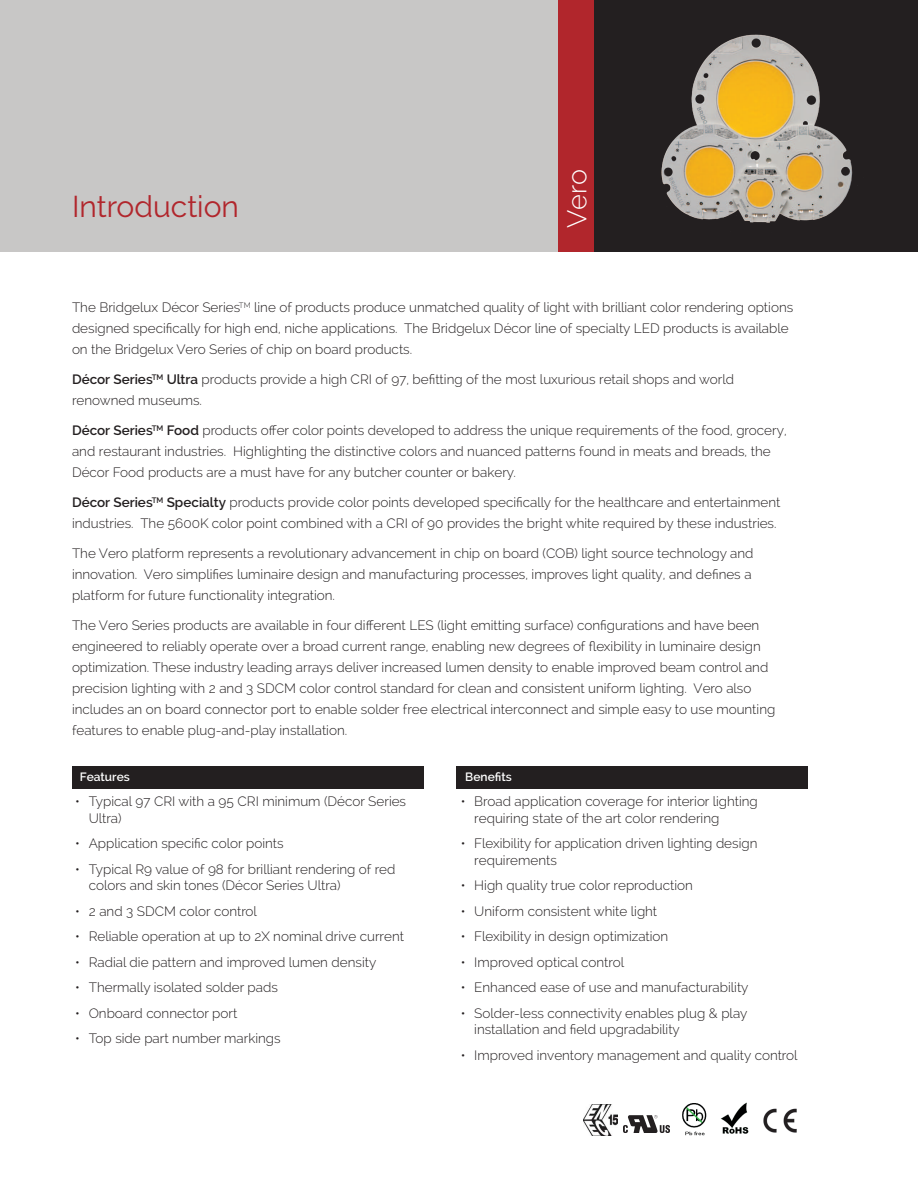
<style>
.page{position:relative;width:918px;height:1188px;background:#fff}
.page>*{position:absolute;margin:0;border:0;box-sizing:border-box;transform-origin:0 0}
.t1{font:30px "Raleway";color:#b1262c}
.t2{font:300 27px "Raleway";color:#fff}
.t3{font:300 13.5px/21px "Raleway";color:#231f20}
.t4{font:600 12px "Raleway";color:#fff}
.s1{font-weight:600}
</style>
<div class="page">
<div style="left:0;top:0;width:918px;height:252px;background:#c8c7c6"></div>
<div style="left:594px;top:0;width:324px;height:252px;background:#231f20"></div>
<img style="left:661px;top:34px;width:192px;height:189px">
<div style="left:558px;top:0;width:36px;height:252px;background:#b1262c"></div>
<div style="left:72px;top:766px;width:351px;height:22px;background:#231f20"></div>
<div style="left:456px;top:766px;width:351px;height:22px;background:#231f20"></div>
<img style="left:763px;top:1108px;width:34px;height:25px">
<img style="left:720px;top:1102px;width:29px;height:32px">
<img style="left:682px;top:1103px;width:25px;height:33px">
<img style="left:624px;top:1115px;width:46px;height:18px">
<img style="left:584px;top:1105px;width:34px;height:30px">
<h1 class="t1" style="left:72px;top:195px;width:168px">Introduction</h1>
<h2 class="t2" style="left:566px;top:228px;width:60px;rotate:-90deg">Vero</h2>
<p class="t3" style="left:72px;top:298px;width:723px">The Bridgelux Décor Series<sup>TM</sup> line of products produce unmatched quality of light with brilliant color rendering options designed specifically for high end, niche applications. The Bridgelux Décor line of specialty LED products is available on the Bridgelux Vero Series of chip on board products.</p>
<p class="t3" style="left:72px;top:370px;width:664px"><span class="s1">Décor Series</span><sup>TM</sup> <span class="s1">Ultra</span> products provide a high CRI of 97, befitting of the most luxurious retail shops and world renowned museums.</p>
<p class="t3" style="left:72px;top:421px;width:716px"><span class="s1">Décor Series</span><sup>TM</sup> <span class="s1">Food</span> products offer color points developed to address the unique requirements of the food, grocery, and restaurant industries. Highlighting the distinctive colors and nuanced patterns found in meats and breads, the<br>Décor Food products are a must have for any butcher counter or bakery.</p>
<p class="t3" style="left:72px;top:493px;width:710px"><span class="s1">Décor Series</span><sup>TM</sup> <span class="s1">Specialty</span> products provide color points developed specifically for the healthcare and entertainment industries. The 5600K color point combined with a CRI of 90 provides the bright white required by these industries.</p>
<p class="t3" style="left:72px;top:544px;width:683px">The Vero platform represents a revolutionary advancement in chip on board (COB) light source technology and innovation. Vero simplifies luminaire design and manufacturing processes, improves light quality, and defines a platform for future functionality integration.</p>
<p class="t3" style="left:72px;top:616px;width:705px">The Vero Series products are available in four different LES (light emitting surface) configurations and have been engineered to reliably operate over a broad current range, enabling new degrees of flexibility in luminaire design optimization. These industry leading arrays deliver increased lumen density to enable improved beam control and precision lighting with 2 and 3 SDCM color control standard for clean and consistent uniform lighting. Vero also includes an on board connector port to enable solder free electrical interconnect and simple easy to use mounting features to enable plug-and-play installation.</p>
<p class="t4" style="left:80px;top:772px;width:52px">Features</p>
<p class="t3" style="left:89px;top:795px;width:319px;line-height:16.5px;text-indent:-14px">• Typical 97 CRI with a 95 CRI minimum (Décor Series<br>Ultra)</p>
<p class="t3" style="left:75px;top:834px;width:210px">• Application specific color points</p>
<p class="t3" style="left:89px;top:862px;width:308px;line-height:16.5px;text-indent:-14px">• Typical R9 value of 98 for brilliant rendering of red colors and skin tones (Décor Series Ultra)</p>
<p class="t3" style="left:75px;top:902px;width:183px">• 2 and 3 SDCM color control</p>
<p class="t3" style="left:75px;top:927px;width:330px">• Reliable operation at up to 2X nominal drive current</p>
<p class="t3" style="left:75px;top:953px;width:303px">• Radial die pattern and improved lumen density</p>
<p class="t3" style="left:75px;top:978px;width:204px">• Thermally isolated solder pads</p>
<p class="t3" style="left:75px;top:1004px;width:164px">• Onboard connector port</p>
<p class="t3" style="left:75px;top:1029px;width:207px">• Top side part number markings</p>
<p class="t4" style="left:465px;top:772px;width:48px">Benefits</p>
<p class="t3" style="left:474px;top:795px;width:285px;line-height:16.5px;text-indent:-14px">• Broad application coverage for interior lighting requiring state of the art color rendering</p>
<p class="t3" style="left:474px;top:837px;width:285px;line-height:16.5px;text-indent:-14px">• Flexibility for application driven lighting design requirements</p>
<p class="t3" style="left:461px;top:876px;width:234px">• High quality true color reproduction</p>
<p class="t3" style="left:461px;top:902px;width:198px">• Uniform consistent white light</p>
<p class="t3" style="left:461px;top:927px;width:209px">• Flexibility in design optimization</p>
<p class="t3" style="left:461px;top:953px;width:165px">• Improved optical control</p>
<p class="t3" style="left:461px;top:978px;width:289px">• Enhanced ease of use and manufacturability</p>
<p class="t3" style="left:474px;top:1006px;width:275px;line-height:16.5px;text-indent:-14px">• Solder-less connectivity enables plug &amp; play installation and field upgradability</p>
<p class="t3" style="left:461px;top:1046px;width:338px">• Improved inventory management and quality control</p>
</div>
